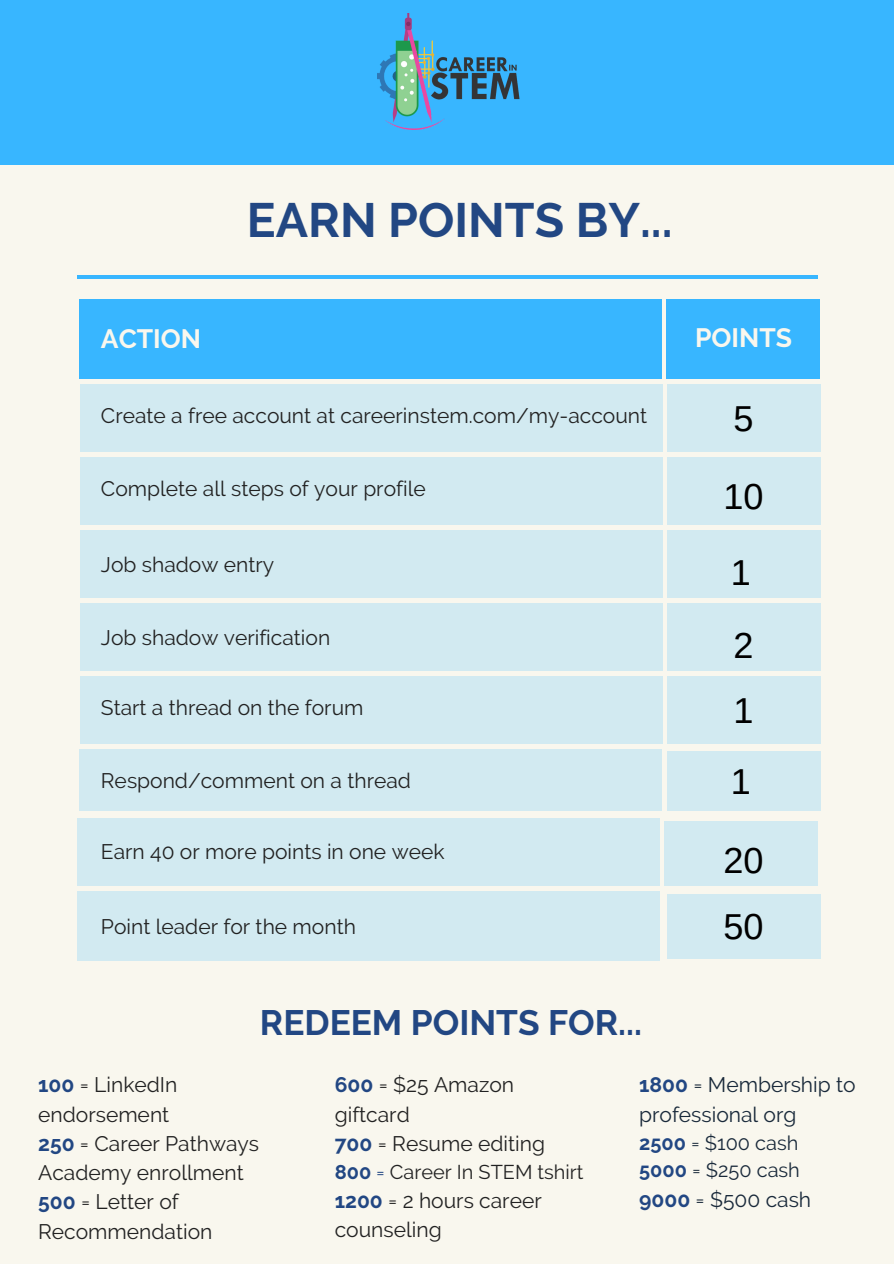
<style>
.page{position:relative;width:894px;height:1264px;background:#fff}
.page>*{position:absolute;margin:0;border:0;box-sizing:border-box;transform-origin:0 0}
.t1{font:700 48px "Raleway";color:#224783}
.t2{font:36px/78.6px "Arimo";color:#000}
.t3{font:700 35.1px "Raleway";color:#224783}
.t4{font:700 26.55px "Raleway";color:#f9f7ee}
.t5{font:21px/29.2px "Raleway";color:#222}
.t6{font:21px/29.2px "Raleway";color:#19293a}
.t7{font:19.95px/27.9px "Raleway";color:#19293a}
.t8{font:19.95px "Raleway";color:#222}
.s1{font-weight:700;color:#224783}
.s2{color:#224783}
</style>
<div class="page">
<div style="left:0;top:0;width:893px;height:1263px;background:#f9f7ee"></div>
<hr style="left:77px;top:275px;width:740px;height:3px;background:#38b6ff">
<div style="left:0;top:0;width:893px;height:164px;background:#38b6ff"></div>
<img style="left:377px;top:14px;width:143px;height:116px">
<div style="left:79px;top:299px;width:582px;height:80px;background:#38b6ff"></div>
<div style="left:666px;top:299px;width:153px;height:80px;background:#38b6ff"></div>
<div style="left:80px;top:384px;width:582px;height:68px;background:#d2eaf1"></div>
<div style="left:666px;top:384px;width:154px;height:68px;background:#d2eaf1"></div>
<div style="left:80px;top:457px;width:582px;height:68px;background:#d2eaf1"></div>
<div style="left:666px;top:457px;width:154px;height:68px;background:#d2eaf1"></div>
<div style="left:80px;top:530px;width:582px;height:68px;background:#d2eaf1"></div>
<div style="left:666px;top:530px;width:154px;height:68px;background:#d2eaf1"></div>
<div style="left:80px;top:603px;width:582px;height:68px;background:#d2eaf1"></div>
<div style="left:666px;top:603px;width:154px;height:68px;background:#d2eaf1"></div>
<div style="left:80px;top:676px;width:582px;height:68px;background:#d2eaf1"></div>
<div style="left:666px;top:676px;width:154px;height:68px;background:#d2eaf1"></div>
<div style="left:79px;top:749px;width:582px;height:61px;background:#d2eaf1"></div>
<div style="left:666px;top:751px;width:154px;height:60px;background:#d2eaf1"></div>
<div style="left:77px;top:817px;width:582px;height:68px;background:#d2eaf1"></div>
<div style="left:664px;top:821px;width:153px;height:64px;background:#d2eaf1"></div>
<div style="left:77px;top:891px;width:582px;height:70px;background:#d2eaf1"></div>
<div style="left:666px;top:894px;width:154px;height:64px;background:#d2eaf1"></div>
<h1 class="t1" style="left:247px;top:192px;width:427px">EARN POINTS BY...</h1>
<p class="t4" style="left:101px;top:323px;width:102px">ACTION</p>
<p class="t5" style="left:101px;top:401px;width:547px">Create a free account at careerinstem.com/my-account</p>
<p class="t5" style="left:101px;top:474px;width:326px">Complete all steps of your profile</p>
<p class="t5" style="left:101px;top:549px;width:175px">Job shadow entry</p>
<p class="t5" style="left:101px;top:622px;width:231px">Job shadow verification</p>
<p class="t5" style="left:101px;top:692px;width:264px">Start a thread on the forum</p>
<p class="t5" style="left:101px;top:765px;width:311px">Respond/comment on a thread</p>
<p class="t5" style="left:101px;top:837px;width:345px">Earn 40 or more points in one week</p>
<p class="t5" style="left:101px;top:912px;width:256px">Point leader for the month</p>
<h3 class="t3" style="left:260px;top:1001px;width:383px">REDEEM POINTS FOR...</h3>
<p class="t4" style="left:695px;top:322px;width:98px">POINTS</p>
<h2 class="t2" style="left:723px;top:379px;width:42px">5<br>10</h2>
<h2 class="t2" style="left:730px;top:536px;width:24px;line-height:72.9px">1<br>2</h2>
<h2 class="t2" style="left:730px;top:674px;width:24px;line-height:71.1px">1<br>1</h2>
<h2 class="t2" style="left:723px;top:827px;width:42px;line-height:66px">20<br>50</h2>
<p class="t5" style="left:38px;top:1070px;width:222px"><span class="s1">100</span> = LinkedIn endorsement<br><span class="s1">250</span> = Career Pathways<br>Academy enrollment<br><span class="s1">500</span> = Letter of<br>Recommendation</p>
<p class="t5" style="left:334px;top:1070px;width:212px"><span class="s1">600</span> = $25 Amazon giftcard<br><span class="s1">700</span> = Resume editing</p>
<p class="t8" style="left:334px;top:1159px;width:250px"><span class="s1">800</span> <span class="s2">=</span> Career In STEM tshirt</p>
<p class="t5" style="left:334px;top:1185px;width:208px"><span class="s1">1200</span> = 2 hours career counseling</p>
<p class="t6" style="left:639px;top:1070px;width:218px"><span class="s1">1800</span> = Membership to professional org</p>
<p class="t7" style="left:639px;top:1128px;width:162px"><span class="s1">2500</span> = $100 cash<br><span class="s1">5000</span> = $250 cash</p>
<p class="t6" style="left:639px;top:1184px;width:173px"><span class="s1">9000</span> = $500 cash</p>
</div>
